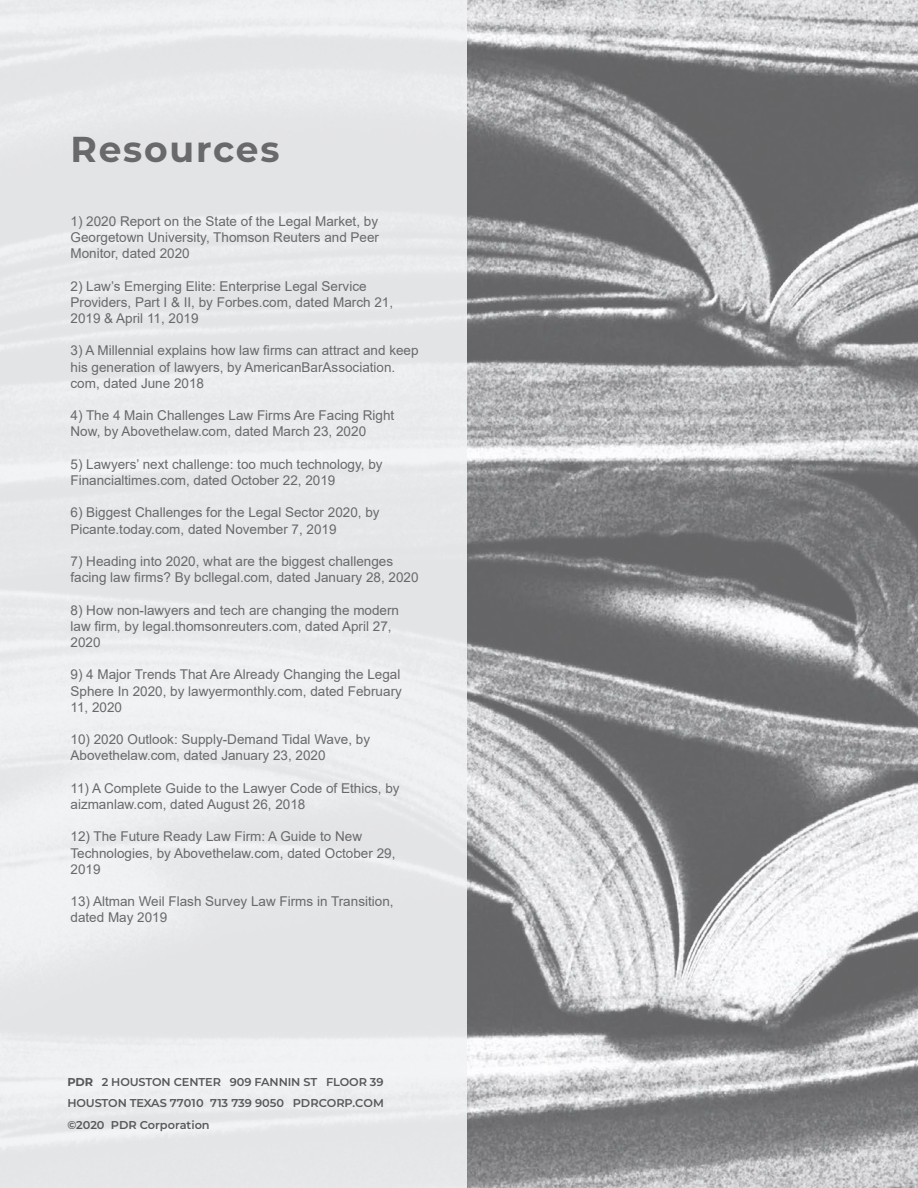
<style>
.page{position:relative;width:918px;height:1188px;background:#fff}
.page>*{position:absolute;margin:0;border:0;box-sizing:border-box;transform-origin:0 0}
.t1{font:700 36px "Montserrat";letter-spacing:.05em;color:#69696c}
.t2{font:13.5px/16.2px "Arial";color:#69696c}
.t3{font:600 11.4px/21.3px "Montserrat";color:#57585a;text-align:justify}
.s1{font-weight:700}
</style>
<div class="page">
<svg style="left:467px;top:0;width:451px;height:1188px;background:#9c9b9e"></svg>
<div style="left:0;top:0;width:467px;height:1188px;background:#e7e8e9"></div>
<p class="t1" style="left:70px;top:123px;width:211px">Resources</p>
<p class="t2" style="left:70px;top:213px;width:310px;text-align:justify">1) 2020 Report on the State of the Legal Market, by Georgetown University, Thomson Reuters and Peer Monitor, dated 2020</p>
<p class="t2" style="left:70px;top:278px;width:324px">2) Law’s Emerging Elite: Enterprise Legal Service<br>Providers, Part I &amp; II, by Forbes.com, dated March 21,<br>2019 &amp; April 11, 2019</p>
<p class="t2" style="left:70px;top:343px;width:350px">3) A Millennial explains how law firms can attract and keep his generation of lawyers, by AmericanBarAssociation. com, dated June 2018</p>
<p class="t2" style="left:70px;top:407px;width:325px">4) The 4 Main Challenges Law Firms Are Facing Right<br>Now, by Abovethelaw.com, dated March 23, 2020</p>
<p class="t2" style="left:70px;top:456px;width:314px">5) Lawyers’ next challenge: too much technology, by<br>Financialtimes.com, dated October 22, 2019</p>
<p class="t2" style="left:70px;top:505px;width:311px">6) Biggest Challenges for the Legal Sector 2020, by<br>Picante.today.com, dated November 7, 2019</p>
<p class="t2" style="left:70px;top:553px;width:350px">7) Heading into 2020, what are the biggest challenges facing law firms? By bcllegal.com, dated January 28, 2020</p>
<p class="t2" style="left:70px;top:602px;width:330px">8) How non-lawyers and tech are changing the modern law firm, by legal.thomsonreuters.com, dated April 27,<br>2020</p>
<p class="t2" style="left:70px;top:667px;width:333px;text-align:justify">9) 4 Major Trends That Are Already Changing the Legal Sphere In 2020, by lawyermonthly.com, dated February 11, 2020</p>
<p class="t2" style="left:70px;top:731px;width:301px">10) 2020 Outlook: Supply-Demand Tidal Wave, by<br>Abovethelaw.com, dated January 23, 2020</p>
<p class="t2" style="left:70px;top:780px;width:331px">11) A Complete Guide to the Lawyer Code of Ethics, by aizmanlaw.com, dated August 26, 2018</p>
<p class="t2" style="left:70px;top:829px;width:326px">12) The Future Ready Law Firm: A Guide to New<br>Technologies, by Abovethelaw.com, dated October 29,<br>2019</p>
<p class="t2" style="left:70px;top:893px;width:325px">13) Altman Weil Flash Survey Law Firms in Transition, dated May 2019</p>
<p class="t3" style="left:67px;top:1071px;width:318px"><span class="s1">PDR</span> 2 HOUSTON CENTER 909 FANNIN ST FLOOR 39<br>HOUSTON TEXAS 77010 713 739 9050 PDRCORP.COM ©2020 PDR Corporation</p>
</div>
